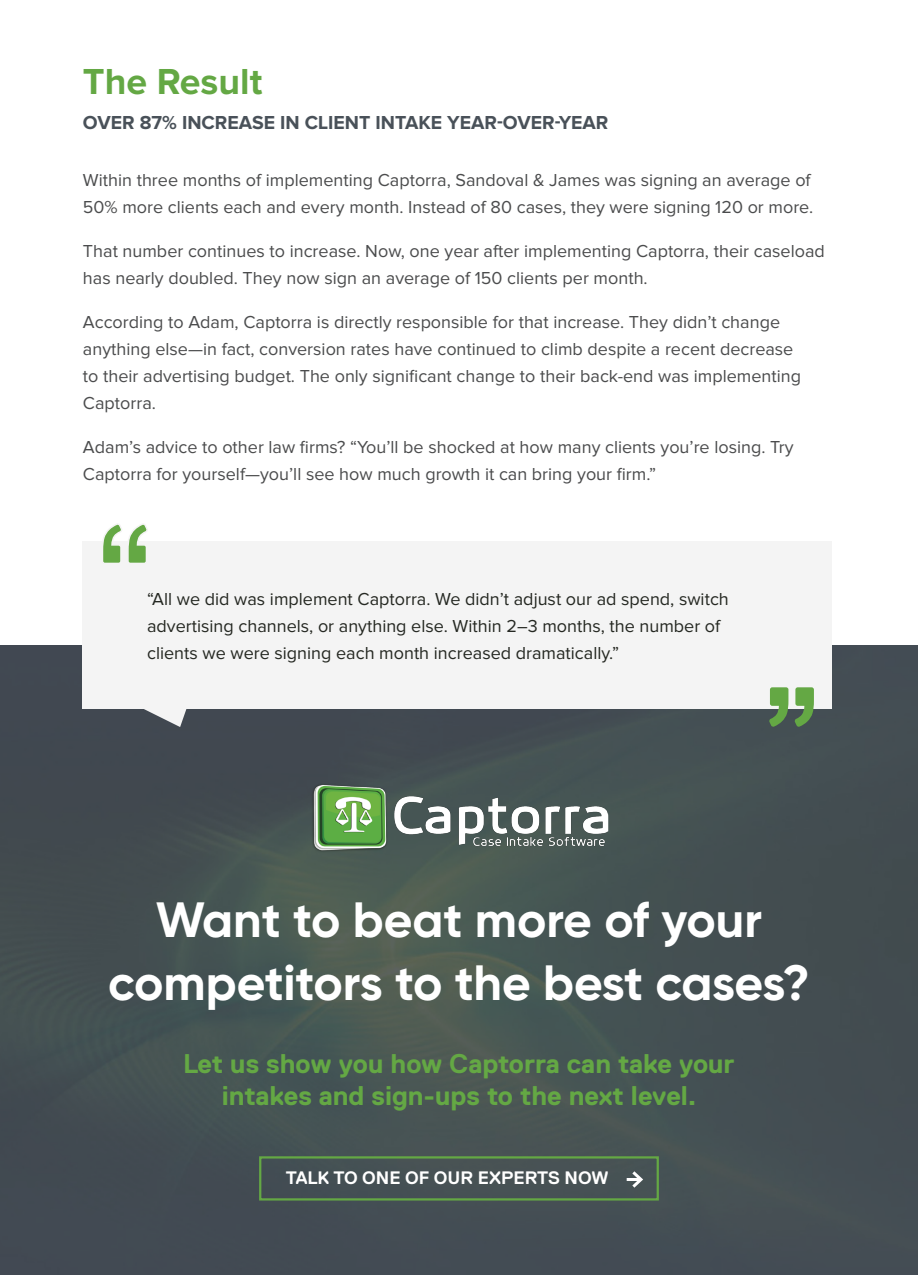
<style>
.page{position:relative;width:918px;height:1275px;background:#fff}
.page>*{position:absolute;margin:0;border:0;box-sizing:border-box;transform-origin:0 0}
.Style_de_paragraphe{font:700 49.5px/63px "Gilroy";letter-spacing:-.005em;color:#fff;text-align:center}
.t1{font:700 37.5px "Proxima Nova";color:#64a844}
.Style_de_paragraphe-2{font:700 27px/32.4px "Replica";color:#64a844;text-align:center}
.t2{font:700 19.5px "Proxima Nova";color:#495159}
.Style_de_paragraphe-3{font:18px/27px "Proxima Nova";color:#4b4c4d}
.Style_de_paragraphe-4{font:18px/27px "Proxima Nova";color:#252822}
.Style_de_paragraphe-5{font:700 18px "Replica";color:#fff}
</style>
<div class="page">
<img style="left:0;top:645px;width:918px;height:630px">
<div style="left:82px;top:541px;width:750px;height:168px;background:#f4f4f4"></div>
<svg style="left:132px;top:709px;width:56px;height:18px"></svg>
<svg style="left:103px;top:524px;width:45px;height:39px"></svg>
<svg style="left:794px;top:687px;width:20px;height:40px"></svg>
<svg style="left:769px;top:687px;width:19px;height:40px"></svg>
<img style="left:303px;top:774px;width:312px;height:88px">
<div style="left:259px;top:1156px;width:400px;height:45px;border:2px solid #64a844"></div>
<hr style="left:627px;top:1178px;width:14px;height:3px;background:#fff">
<svg style="left:629px;top:1168px;width:16px;height:23px"></svg>
<p class="t1" style="left:83px;top:64px;width:181px">The Result</p>
<p class="t2" style="left:83px;top:114px;width:527px">OVER 87% INCREASE IN CLIENT INTAKE YEAR-OVER-YEAR</p>
<p class="Style_de_paragraphe-3" style="left:83px;top:167px;width:732px">Within three months of implementing Captorra, Sandoval &amp; James was signing an average of<br>50% more clients each and every month. Instead of 80 cases, they were signing 120 or more.</p>
<p class="Style_de_paragraphe-3" style="left:83px;top:238px;width:743px">That number continues to increase. Now, one year after implementing Captorra, their caseload has nearly doubled. They now sign an average of 150 clients per month.</p>
<p class="Style_de_paragraphe-3" style="left:83px;top:309px;width:720px">According to Adam, Captorra is directly responsible for that increase. They didn’t change anything else—in fact, conversion rates have continued to climb despite a recent decrease to their advertising budget. The only significant change to their back-end was implementing Captorra.</p>
<p class="Style_de_paragraphe-3" style="left:83px;top:434px;width:712px">Adam’s advice to other law firms? “You’ll be shocked at how many clients you’re losing. Try<br>Captorra for yourself—you’ll see how much growth it can bring your firm.”</p>
<p class="Style_de_paragraphe-4" style="left:147px;top:586px;width:583px">“All we did was implement Captorra. We didn’t adjust our ad spend, switch advertising channels, or anything else. Within 2–3 months, the number of clients we were signing each month increased dramatically.”</p>
<p class="Style_de_paragraphe" style="left:108px;top:888px;width:703px">Want to beat more of your competitors to the best cases?</p>
<p class="Style_de_paragraphe-2" style="left:183px;top:1047px;width:553px">Let us show you how Captorra can take your intakes and sign-ups to the next level.</p>
<p class="Style_de_paragraphe-5" style="left:286px;top:1168px;width:324px">TALK TO ONE OF OUR EXPERTS NOW</p>
</div>
